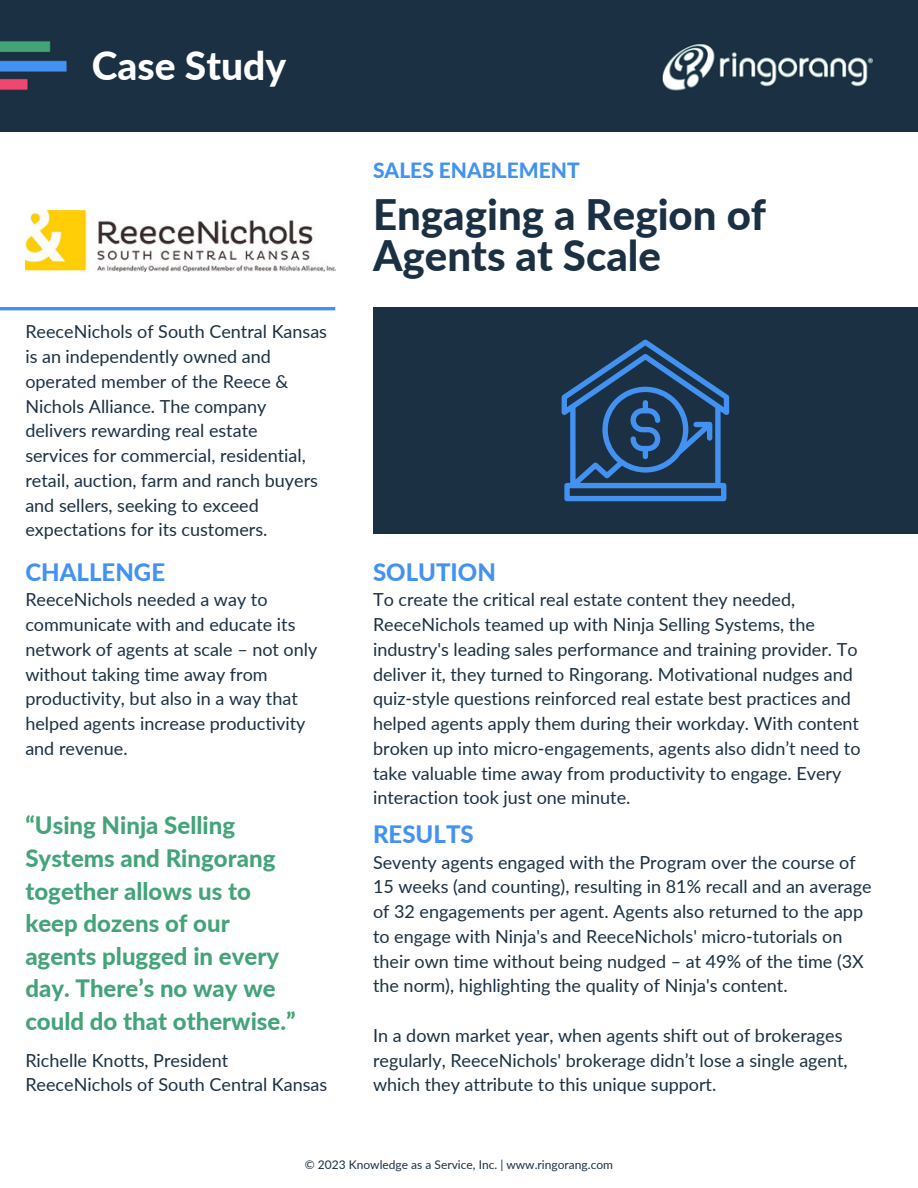
<style>
.page{position:relative;width:918px;height:1188px;background:#fff}
.page>*{position:absolute;margin:0;border:0;box-sizing:border-box;transform-origin:0 0}
.t1{font:800 42px/41.7px "Lato";color:#1b3042}
.t2{font:800 39px "Lato";color:#fff}
.t3{font:800 24px/32.7px "Lato";color:#43a478}
.t4{font:800 24px "Lato";color:#4392f1}
.t5{font:800 21px "Lato";color:#4392f1}
.t6{font:18px/24.8px "Lato";color:#1b3042}
.t7{font:12px "Lato";color:#1b3042}
</style>
<div class="page">
<div style="left:0;top:0;width:918px;height:132px;background:#1b3042"></div>
<div style="left:373px;top:307px;width:545px;height:227px;background:#1b3042"></div>
<hr style="left:0;top:307px;width:335px;height:3px;background:#4392f1">
<svg style="left:562px;top:339px;width:167px;height:162px"></svg>
<img style="left:25px;top:211px;width:311px;height:60px">
<p class="t2" style="left:92px;top:41px;width:196px">Case Study</p>
<p class="t6" style="left:25px;top:319px;width:303px">ReeceNichols of South Central Kansas is an independently owned and operated member of the Reece &amp;<br>Nichols Alliance. The company</p>
<p class="t6" style="left:25px;top:418px;width:234px">delivers rewarding real estate</p>
<p class="t6" style="left:25px;top:443px;width:294px">services for commercial, residential, retail, auction, farm and ranch buyers and sellers, seeking to exceed expectations for its customers.</p>
<p class="t4" style="left:25px;top:558px;width:141px">CHALLENGE</p>
<p class="t6" style="left:25px;top:587px;width:294px">ReeceNichols needed a way to communicate with and educate its network of agents at scale – not only without taking time away from productivity, but also in a way that helped agents increase productivity and revenue.</p>
<p class="t3" style="left:25px;top:809px;width:272px">“Using Ninja Selling<br>Systems and Ringorang together allows us to keep dozens of our agents plugged in every day. There’s no way we could do that otherwise.”</p>
<p class="t6" style="left:25px;top:1047px;width:204px">Richelle Knotts, President</p>
<p class="t6" style="left:25px;top:1072px;width:304px">ReeceNichols of South Central Kansas</p>
<p class="t5" style="left:373px;top:158px;width:208px">SALES ENABLEMENT</p>
<p class="t1" style="left:373px;top:193px;width:395px">Engaging a Region of<br>Agents at Scale</p>
<p class="t4" style="left:373px;top:558px;width:124px">SOLUTION</p>
<p class="t6" style="left:373px;top:587px;width:489px">To create the critical real estate content they needed, ReeceNichols teamed up with Ninja Selling Systems, the industry's leading sales performance and training provider. To deliver it, they turned to Ringorang. Motivational nudges and quiz-style questions reinforced real estate best practices and helped agents apply them during their workday. With content broken up into micro-engagements, agents also didn’t need to take valuable time away from productivity to engage. Every interaction took just one minute.</p>
<p class="t4" style="left:373px;top:819px;width:102px">RESULTS</p>
<p class="t6" style="left:373px;top:849px;width:500px">Seventy agents engaged with the Program over the course of 15 weeks (and counting), resulting in 81% recall and an average of 32 engagements per agent. Agents also returned to the app to engage with Ninja's and ReeceNichols' micro-tutorials on their own time without being nudged – at 49% of the time (3X the norm), highlighting the quality of Ninja's content.</p>
<p class="t6" style="left:373px;top:1022px;width:476px">In a down market year, when agents shift out of brokerages regularly, ReeceNichols' brokerage didn’t lose a single agent, which they attribute to this unique support.</p>
<p class="t7" style="left:305px;top:1158px;width:310px">© 2023 Knowledge as a Service, Inc. | www.ringorang.com</p>
</div>
